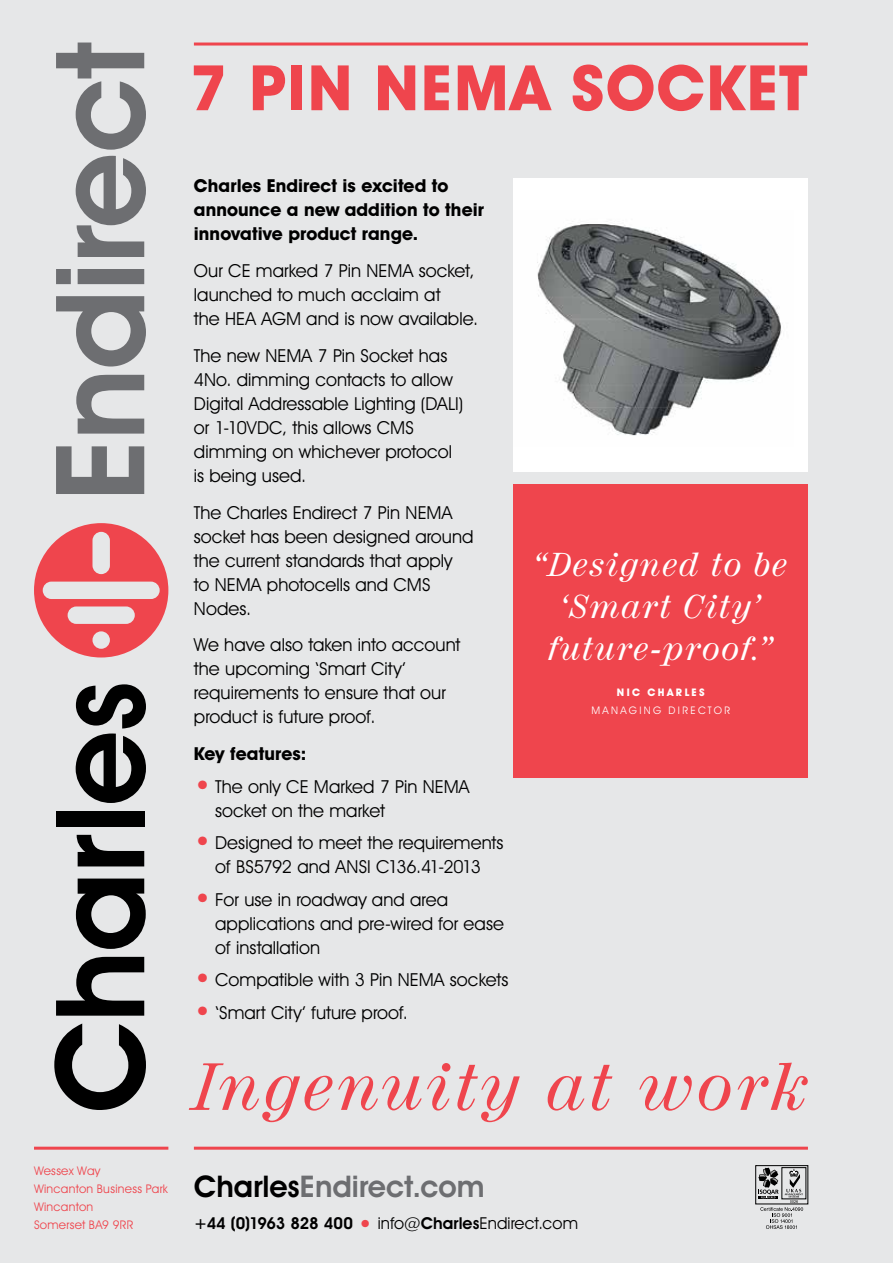
<style>
.page{position:relative;width:893px;height:1263px;background:#e6e7e8}
.page>*{position:absolute;margin:0;border:0;box-sizing:border-box;transform-origin:0 0}
.t1{font:italic 66.3px "Century 725 BT";letter-spacing:.04em;color:#ef454d}
.t2{font:700 63px "Avant Garde IT Cby BT";letter-spacing:.025em;color:#ef454d}
.t3{font:italic 33px/42px "Century 725 BT";letter-spacing:.04em;color:#fff;text-align:center}
.t4{font:600 30px "Avant Garde IT Cby BT";color:#6d6e71}
.t5{font:18px/24px "Avant Garde IT Cby BT";letter-spacing:.005em;color:#000}
.t6{font:700 18px/24px "Avant Garde IT Cby BT";letter-spacing:.005em;color:#000}
.t7{font:600 16.5px "Avant Garde IT Cby BT";color:#000}
.t8{font:12px/18px "Avant Garde IT Cby BT";letter-spacing:.025em;color:#ef454d}
.t9{font:10.5px "Avant Garde IT Cby BT";letter-spacing:.225em;color:#fff}
.t10{font:700 10.5px "Avant Garde IT Cby BT";letter-spacing:.225em;color:#fff}
.s1{font-size:30px;color:#ef454d}
.s2{color:#000}
.s3{font-weight:400;font-size:25.5px;color:#ef454d}
.s4{font-weight:400}
</style>
<div class="page">
<svg style="left:54px;top:1023px;width:92px;height:87px"></svg>
<svg style="left:56px;top:957px;width:88px;height:59px"></svg>
<svg style="left:76px;top:878px;width:70px;height:71px"></svg>
<svg style="left:77px;top:835px;width:67px;height:31px"></svg>
<div style="left:56px;top:811px;width:88px;height:15px;background:#000"></div>
<svg style="left:76px;top:684px;width:70px;height:119px"></svg>
<svg style="left:56px;top:446px;width:88px;height:48px"></svg>
<svg style="left:76px;top:375px;width:68px;height:59px"></svg>
<svg style="left:56px;top:296px;width:90px;height:70px"></svg>
<svg style="left:56px;top:269px;width:88px;height:15px"></svg>
<svg style="left:76px;top:156px;width:70px;height:101px"></svg>
<svg style="left:56px;top:43px;width:90px;height:107px"></svg>
<svg style="left:34px;top:523px;width:134px;height:134px"></svg>
<div style="left:514px;top:485px;width:294px;height:293px;background:#ef454d"></div>
<div style="left:514px;top:179px;width:294px;height:293px;background:#fff"></div>
<img style="left:537px;top:224px;width:245px;height:212px">
<hr style="left:194px;top:43px;width:614px;height:3px;background:#ef454d">
<div style="left:755px;top:1165px;width:53px;height:39px;border:1px solid #000"></div>
<svg style="left:758px;top:1167px;width:45px;height:62px"></svg>
<hr style="left:194px;top:1147px;width:614px;height:3px;background:#ef454d">
<hr style="left:34px;top:1147px;width:134px;height:3px;background:#ef454d">
<h2 class="t2" style="left:190px;top:50px;width:619px">7 PIN NEMA SOCKET</h2>
<p class="t6" style="left:194px;top:174px;width:292px">Charles Endirect is excited to announce a new addition to their innovative product range.</p>
<p class="t5" style="left:194px;top:259px;width:286px">Our CE marked 7 Pin NEMA socket, launched to much acclaim at<br>the HEA AGM and is now available.</p>
<p class="t5" style="left:194px;top:343px;width:271px">The new NEMA 7 Pin Socket has<br>4No. dimming contacts to allow<br>Digital Addressable Lighting (DALI) or 1-10VDC, this allows CMS dimming on whichever protocol is being used.</p>
<p class="t5" style="left:194px;top:500px;width:281px">The Charles Endirect 7 Pin NEMA socket has been designed around the current standards that apply<br>to NEMA photocells and CMS<br>Nodes.</p>
<p class="t5" style="left:194px;top:633px;width:268px">We have also taken into account the upcoming ‘Smart City’ requirements to ensure that our product is future proof.</p>
<p class="t6" style="left:194px;top:741px;width:114px">Key features:</p>
<p class="t5" style="left:215px;top:774px;width:256px;text-indent:-21px"><span class="s1">•</span> The only CE Marked 7 Pin NEMA socket on the market</p>
<p class="t5" style="left:194px;top:831px;width:311px;text-align:center"><span class="s1">•</span> Designed to meet the requirements of BS5792 and ANSI C136.41-2013</p>
<p class="t5" style="left:215px;top:887px;width:290px;text-indent:-21px"><span class="s1">•</span> For use in roadway and area applications and pre-wired for ease of installation</p>
<p class="t5" style="left:194px;top:968px;width:316px"><span class="s1">•</span> Compatible with 3 Pin NEMA sockets</p>
<p class="t5" style="left:194px;top:1000px;width:216px"><span class="s1">•</span> ‘Smart City’ future proof.</p>
<h3 class="t3" style="left:534px;top:543px;width:256px">“Designed to be ‘Smart City’ future-proof.”</h3>
<p class="t10" style="left:617px;top:686px;width:89px">NIC CHARLES</p>
<p class="t9" style="left:591px;top:704px;width:140px">MANAGING DIRECTOR</p>
<h1 class="t1" style="left:194px;top:1046px;width:618px">Ingenuity at work</h1>
<p class="t8" style="left:34px;top:1161px;width:135px">Wessex Way<br>Wincanton Business Park<br>Wincanton<br>Somerset BA9 9RR</p>
<h3 class="t4" style="left:194px;top:1169px;width:292px"><span class="s2">Charles</span>Endirect.com</h3>
<p class="t7" style="left:194px;top:1213px;width:386px">+44 (0)1963 828 400 <span class="s3">•</span> <span class="s4">info@</span>Charles<span class="s4">Endirect.com</span></p>
</div>
